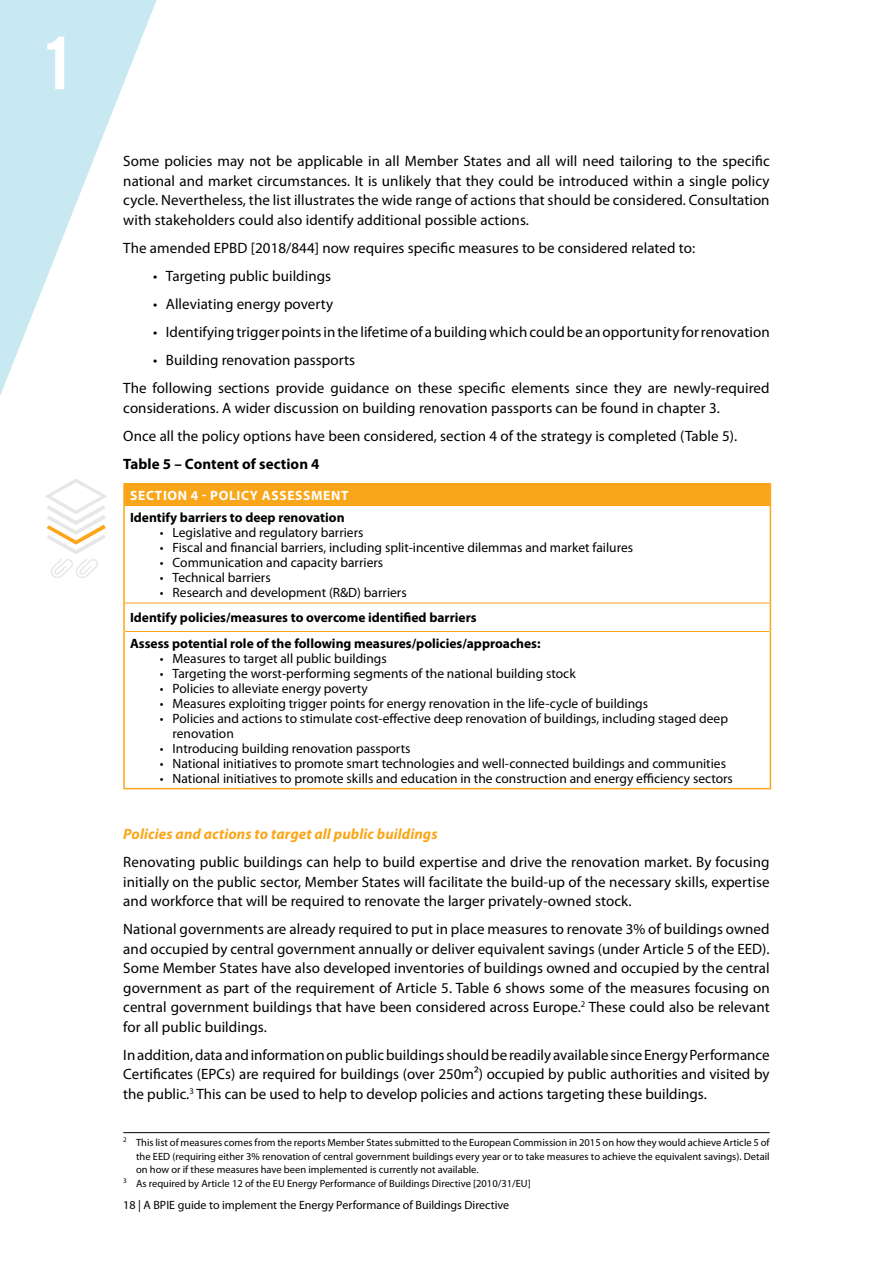
<style>
.page{position:relative;width:893px;height:1263px;background:#fff}
.page>*{position:absolute;margin:0;border:0;box-sizing:border-box;transform-origin:0 0}
.t1{font:700 72px "Trade Gothic LT Std";color:#fff}
.t2{font:15px/19.5px "Myriad Pro";letter-spacing:.005em;color:#000;text-align:justify}
.t3{font:italic 700 15px "Myriad Pro";letter-spacing:.005em;color:#faa61a}
.t4{font:700 15px "Myriad Pro";letter-spacing:.005em;color:#000}
.t5{font:13.5px/15px "Myriad Pro";color:#000}
.t6{font:700 13.5px/25.3px "Myriad Pro";color:#000}
.t7{font:700 13.5px "Myriad Pro";letter-spacing:.05em;color:#fff}
.t8{font:12px "Myriad Pro";color:#000}
.t9{font:10.5px "Myriad Pro";color:#000}
</style>
<div class="page">
<div style="left:124px;top:484px;width:646px;height:22px;background:#faa61a"></div>
<hr style="left:125px;top:603px;width:645px;height:1px;background:#faa61a">
<hr style="left:125px;top:631px;width:645px;height:1px;background:#faa61a">
<hr style="left:123px;top:483px;width:648px;height:1px;background:#faa61a">
<hr style="left:123px;top:484px;width:2px;height:22px;background:#faa61a">
<svg style="left:770px;top:484px;width:1px;height:22px"></svg>
<hr style="left:123px;top:506px;width:2px;height:97px;background:#faa61a">
<hr style="left:770px;top:506px;width:1px;height:97px;background:#faa61a">
<hr style="left:123px;top:603px;width:2px;height:28px;background:#faa61a">
<svg style="left:770px;top:603px;width:1px;height:28px"></svg>
<hr style="left:123px;top:631px;width:2px;height:157px;background:#faa61a">
<hr style="left:770px;top:631px;width:1px;height:157px;background:#faa61a">
<hr style="left:123px;top:788px;width:648px;height:1px;background:#faa61a">
<hr style="left:123px;top:1132px;width:647px;height:1px;background:#000">
<svg style="left:45px;top:479px;width:62px;height:99px"></svg>
<svg style="left:0;top:0;width:157px;height:396px"></svg>
<h1 class="t1" style="left:38px;top:19px;width:42px">1</h1>
<p class="t2" style="left:123px;top:151px;width:648px">Some policies may not be applicable in all Member States and all will need tailoring to the specific national and market circumstances. It is unlikely that they could be introduced within a single policy cycle. Nevertheless, the list illustrates the wide range of actions that should be considered. Consultation with stakeholders could also identify additional possible actions.</p>
<p class="t2" style="left:123px;top:238px;width:573px">The amended EPBD [2018/844] now requires specific measures to be considered related to:</p>
<p class="t2" style="left:153px;top:266px;width:180px">• Targeting public buildings</p>
<p class="t2" style="left:153px;top:294px;width:182px">• Alleviating energy poverty</p>
<p class="t2" style="left:153px;top:322px;width:618px">• Identifying trigger points in the lifetime of a building which could be an opportunity for renovation</p>
<p class="t2" style="left:123px;top:346px;width:648px;line-height:28px;text-indent:30px">• Building renovation passports<br>The following sections provide guidance on these specific elements since they are newly-required</p>
<p class="t2" style="left:123px;top:393px;width:615px;line-height:28px">considerations. A wider discussion on building renovation passports can be found in chapter 3.<br>Once all the policy options have been considered, section 4 of the strategy is completed (Table 5).</p>
<p class="t4" style="left:123px;top:454px;width:198px">Table 5 – Content of section 4</p>
<p class="t7" style="left:130px;top:487px;width:220px">SECTION 4 - POLICY ASSESSMENT</p>
<p class="t6" style="left:130px;top:504px;width:216px">Identify barriers to deep renovation</p>
<p class="t5" style="left:160px;top:525px;width:205px">• Legislative and regulatory barriers</p>
<p class="t5" style="left:160px;top:540px;width:475px">• Fiscal and financial barriers, including split-incentive dilemmas and market failures</p>
<p class="t5" style="left:160px;top:555px;width:225px">• Communication and capacity barriers</p>
<p class="t5" style="left:160px;top:570px;width:112px">• Technical barriers</p>
<p class="t5" style="left:160px;top:585px;width:248px">• Research and development (R&amp;D) barriers</p>
<p class="t6" style="left:130px;top:605px;width:412px">Identify policies/measures to overcome identified barriers<br>Assess potential role of the following measures/policies/approaches:</p>
<p class="t5" style="left:160px;top:650px;width:229px">• Measures to target all public buildings</p>
<p class="t5" style="left:160px;top:665px;width:417px">• Targeting the worst-performing segments of the national building stock</p>
<p class="t5" style="left:160px;top:680px;width:209px">• Policies to alleviate energy poverty</p>
<p class="t5" style="left:160px;top:695px;width:490px">• Measures exploiting trigger points for energy renovation in the life-cycle of buildings</p>
<p class="t5" style="left:173px;top:710px;width:557px;text-indent:-13px">• Policies and actions to stimulate cost-effective deep renovation of buildings, including staged deep renovation</p>
<p class="t5" style="left:160px;top:740px;width:252px">• Introducing building renovation passports</p>
<p class="t5" style="left:160px;top:755px;width:568px">• National initiatives to promote smart technologies and well-connected buildings and communities</p>
<p class="t5" style="left:160px;top:770px;width:575px">• National initiatives to promote skills and education in the construction and energy efficiency sectors</p>
<p class="t3" style="left:123px;top:824px;width:316px">Policies and actions to target all public buildings</p>
<p class="t2" style="left:123px;top:852px;width:648px">Renovating public buildings can help to build expertise and drive the renovation market. By focusing initially on the public sector, Member States will facilitate the build-up of the necessary skills, expertise and workforce that will be required to renovate the larger privately-owned stock.</p>
<p class="t2" style="left:123px;top:919px;width:648px">National governments are already required to put in place measures to renovate 3% of buildings owned and occupied by central government annually or deliver equivalent savings (under Article 5 of the EED).<br>Some Member States have also developed inventories of buildings owned and occupied by the central government as part of the requirement of Article 5. Table 6 shows some of the measures focusing on central government buildings that have been considered across Europe.<sup>2</sup> These could also be relevant for all public buildings.</p>
<p class="t2" style="left:123px;top:1045px;width:648px">In addition, data and information on public buildings should be readily available since Energy Performance Certificates (EPCs) are required for buildings (over 250m²) occupied by public authorities and visited by the public.<sup>3</sup> This can be used to help to develop policies and actions targeting these buildings.</p>
<p class="t9" style="left:123px;top:1136px;width:648px"><sup>2</sup> This list of measures comes from the reports Member States submitted to the European Commission in 2015 on how they would achieve Article 5 of</p>
<p class="t9" style="left:136px;top:1150px;width:635px">the EED (requiring either 3% renovation of central government buildings every year or to take measures to achieve the equivalent savings). Detail</p>
<p class="t9" style="left:136px;top:1163px;width:344px">on how or if these measures have been implemented is currently not available.</p>
<p class="t9" style="left:123px;top:1177px;width:409px"><sup>3</sup> As required by Article 12 of the EU Energy Performance of Buildings Directive [2010/31/EU]</p>
<p class="t8" style="left:123px;top:1197px;width:387px">18 | A BPIE guide to implement the Energy Performance of Buildings Directive</p>
</div>
